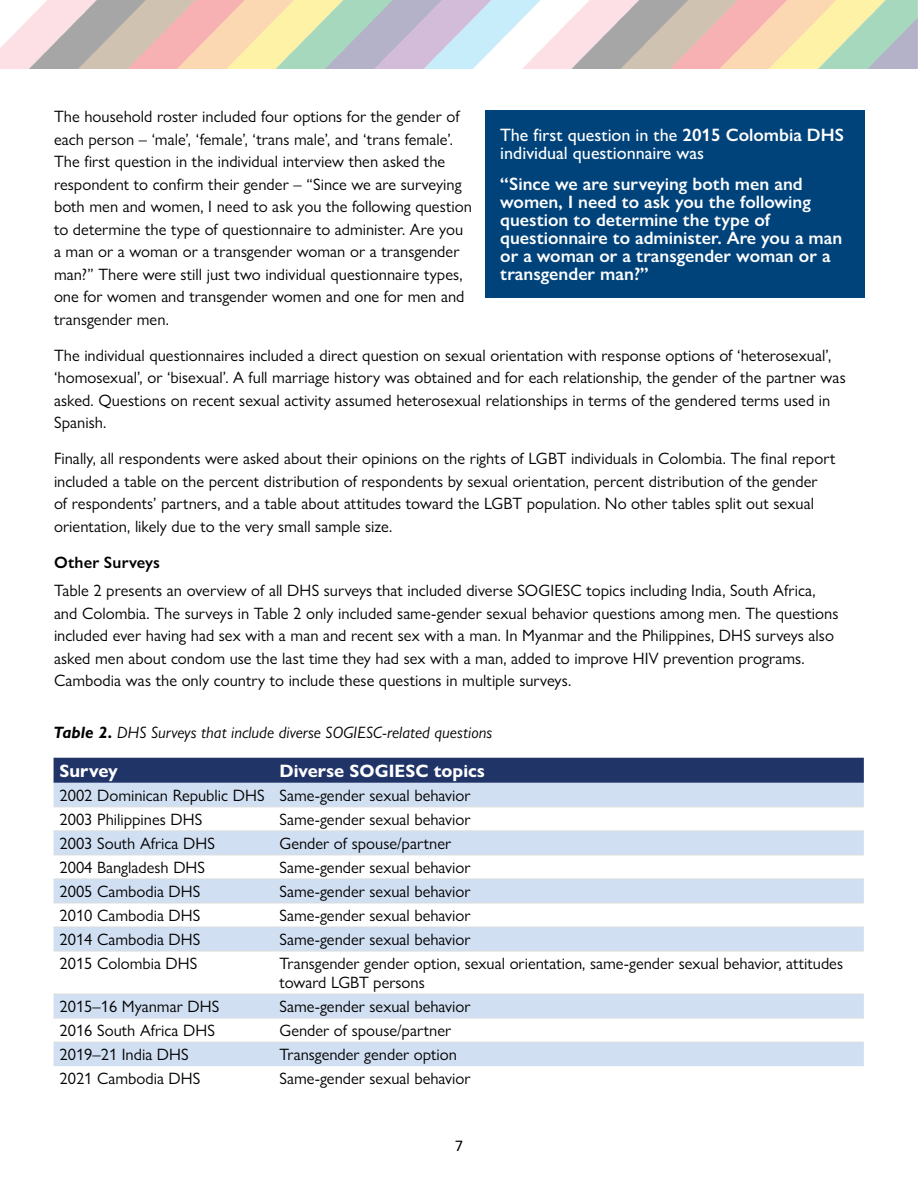
<style>
.page{position:relative;width:918px;height:1188px;background:#fff}
.page>*{position:absolute;margin:0;border:0;box-sizing:border-box;transform-origin:0 0}
.t1{font:600 18px/18px "Gill Sans Nova";color:#fff}
.t2{font:500 18px/18px "Gill Sans Nova";color:#fff}
.t3{font:700 18px "Gill Sans Nova";color:#fff}
.t4{font:16.5px/22.5px "Gill Sans Nova";color:#000}
.t5{font:italic 16.5px "Gill Sans Nova";color:#000}
.t6{font:600 16.5px "Gill Sans Nova";letter-spacing:.005em;color:#000}
.t7{font:16.5px "Calibri";color:#000}
.s1{font-weight:600}
.s2{font-weight:700}
</style>
<div class="page">
<img style="left:0;top:0;width:918px;height:69px">
<div style="left:485px;top:110px;width:380px;height:188px;background:#00437b"></div>
<div style="left:54px;top:758px;width:810px;height:25px;background:#203468"></div>
<svg style="left:54px;top:783px;width:810px;height:283px;fill:#d6dff2"></svg>
<hr style="left:54px;top:806px;width:219px;height:1px;background:#dcddde">
<hr style="left:273px;top:806px;width:591px;height:1px;background:#dcddde">
<hr style="left:54px;top:831px;width:219px;height:1px;background:#dcddde">
<hr style="left:273px;top:831px;width:591px;height:1px;background:#dcddde">
<hr style="left:54px;top:855px;width:219px;height:1px;background:#dcddde">
<hr style="left:273px;top:855px;width:591px;height:1px;background:#dcddde">
<hr style="left:54px;top:879px;width:219px;height:1px;background:#dcddde">
<hr style="left:273px;top:879px;width:591px;height:1px;background:#dcddde">
<hr style="left:54px;top:903px;width:219px;height:1px;background:#dcddde">
<hr style="left:273px;top:903px;width:591px;height:1px;background:#dcddde">
<hr style="left:54px;top:927px;width:219px;height:1px;background:#dcddde">
<hr style="left:273px;top:927px;width:591px;height:1px;background:#dcddde">
<hr style="left:54px;top:951px;width:219px;height:1px;background:#dcddde">
<hr style="left:273px;top:951px;width:591px;height:1px;background:#dcddde">
<hr style="left:54px;top:994px;width:219px;height:1px;background:#dcddde">
<hr style="left:273px;top:994px;width:591px;height:1px;background:#dcddde">
<hr style="left:54px;top:1018px;width:219px;height:1px;background:#dcddde">
<hr style="left:273px;top:1018px;width:591px;height:1px;background:#dcddde">
<hr style="left:54px;top:1042px;width:219px;height:1px;background:#dcddde">
<hr style="left:273px;top:1042px;width:591px;height:1px;background:#dcddde">
<p class="t4" style="left:54px;top:105px;width:419px">The household roster included four options for the gender of each person – ‘male’, ‘female’, ‘trans male’, and ‘trans female’.<br>The first question in the individual interview then asked the respondent to confirm their gender – “Since we are surveying both men and women, I need to ask you the following question to determine the type of questionnaire to administer. Are you a man or a woman or a transgender woman or a transgender man?” There were still just two individual questionnaire types, one for women and transgender women and one for men and transgender men.</p>
<p class="t4" style="left:54px;top:344px;width:793px">The individual questionnaires included a direct question on sexual orientation with response options of ‘heterosexual’, ‘homosexual’, or ‘bisexual’. A full marriage history was obtained and for each relationship, the gender of the partner was asked. Questions on recent sexual activity assumed heterosexual relationships in terms of the gendered terms used in Spanish.</p>
<p class="t4" style="left:54px;top:447px;width:783px">Finally, all respondents were asked about their opinions on the rights of LGBT individuals in Colombia. The final report included a table on the percent distribution of respondents by sexual orientation, percent distribution of the gender<br>of respondents’ partners, and a table about attitudes toward the LGBT population. No other tables split out sexual orientation, likely due to the very small sample size.</p>
<p class="t6" style="left:54px;top:552px;width:108px">Other Surveys</p>
<p class="t4" style="left:54px;top:579px;width:786px">Table 2 presents an overview of all DHS surveys that included diverse SOGIESC topics including India, South Africa, and Colombia. The surveys in Table 2 only included same-gender sexual behavior questions among men. The questions included ever having had sex with a man and recent sex with a man. In Myanmar and the Philippines, DHS surveys also asked men about condom use the last time they had sex with a man, added to improve HIV prevention programs.<br>Cambodia was the only country to include these questions in multiple surveys.</p>
<p class="t2" style="left:500px;top:125px;width:345px">The first question in the <span class="s1">2015 Colombia DHS </span>individual questionnaire was</p>
<p class="t1" style="left:500px;top:175px;width:344px">“Since we are surveying both men and women, I need to ask you the following question to determine the type of questionnaire to administer. Are you a man or a woman or a transgender woman or a transgender man?”</p>
<p class="t5" style="left:54px;top:722px;width:440px"><span class="s2">Table 2.</span> DHS Surveys that include diverse SOGIESC-related questions</p>
<p class="t3" style="left:60px;top:760px;width:60px">Survey</p>
<p class="t3" style="left:279px;top:760px;width:207px">Diverse SOGIESC topics</p>
<p class="t4" style="left:60px;top:783px;width:413px;line-height:24px">2002 Dominican Republic DHS Same-gender sexual behavior<br>2003 Philippines DHS</p>
<p class="t4" style="left:279px;top:808px;width:193px">Same-gender sexual behavior</p>
<p class="t4" style="left:60px;top:832px;width:157px">2003 South Africa DHS</p>
<p class="t4" style="left:279px;top:832px;width:173px">Gender of spouse/partner</p>
<p class="t4" style="left:60px;top:856px;width:147px">2004 Bangladesh DHS</p>
<p class="t4" style="left:279px;top:856px;width:193px">Same-gender sexual behavior</p>
<p class="t4" style="left:60px;top:880px;width:142px">2005 Cambodia DHS</p>
<p class="t4" style="left:279px;top:880px;width:193px">Same-gender sexual behavior</p>
<p class="t4" style="left:60px;top:904px;width:142px">2010 Cambodia DHS</p>
<p class="t4" style="left:279px;top:904px;width:193px">Same-gender sexual behavior</p>
<p class="t4" style="left:60px;top:928px;width:142px">2014 Cambodia DHS</p>
<p class="t4" style="left:279px;top:928px;width:193px">Same-gender sexual behavior</p>
<p class="t4" style="left:60px;top:952px;width:139px">2015 Colombia DHS</p>
<p class="t4" style="left:279px;top:954px;width:565px;line-height:18.9px">Transgender gender option, sexual orientation, same-gender sexual behavior, attitudes toward LGBT persons</p>
<p class="t4" style="left:60px;top:995px;width:161px">2015–16 Myanmar DHS</p>
<p class="t4" style="left:279px;top:995px;width:193px">Same-gender sexual behavior</p>
<p class="t4" style="left:60px;top:1019px;width:157px">2016 South Africa DHS</p>
<p class="t4" style="left:279px;top:1019px;width:173px">Gender of spouse/partner</p>
<p class="t4" style="left:60px;top:1043px;width:131px">2019–21 India DHS</p>
<p class="t4" style="left:279px;top:1043px;width:179px">Transgender gender option</p>
<p class="t4" style="left:60px;top:1067px;width:142px">2021 Cambodia DHS</p>
<p class="t4" style="left:279px;top:1067px;width:193px">Same-gender sexual behavior</p>
<p class="t7" style="left:455px;top:1134px;width:10px">7</p>
</div>
